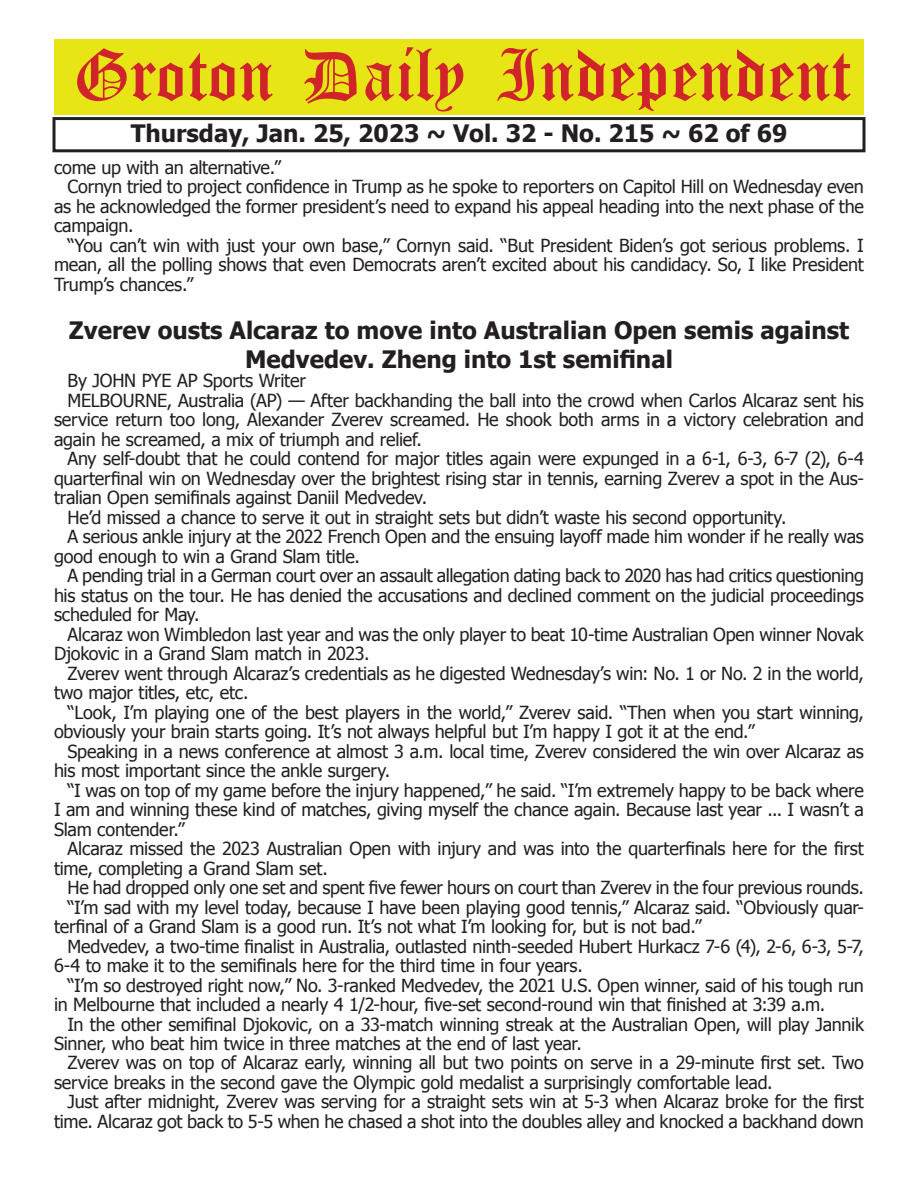
<style>
.page{position:relative;width:918px;height:1188px;background:#fff}
.page>*{position:absolute;margin:0;border:0;box-sizing:border-box;transform-origin:0 0}
.t1{font:54px "Old English Five";color:#d1232a}
.t2{font:700 24px/28.8px "Tahoma";color:#231f20;text-align:center}
.t3{font:18px "Tahoma";letter-spacing:-.015em;color:#231f20}
</style>
<div class="page">
<div style="left:52px;top:117px;width:814px;height:35px;border:3px solid #231f20"></div>
<div style="left:54px;top:40px;width:810px;height:75px;background:#e7e515"></div>
<h1 class="t1" style="left:73px;top:50px;width:779px">Groton Daily Independent</h1>
<h2 class="t2" style="left:131px;top:117px;width:658px">Thursday, Jan. 25, 2023 ~ Vol. 32 - No. 215 ~ 62 of 69</h2>
<p class="t3" style="left:54px;top:155px;width:229px">come up with an alternative.”</p>
<p class="t3" style="left:68px;top:174px;width:798px">Cornyn tried to project confidence in Trump as he spoke to reporters on Capitol Hill on Wednesday even</p>
<p class="t3" style="left:54px;top:194px;width:811px">as he acknowledged the former president’s need to expand his appeal heading into the next phase of the</p>
<p class="t3" style="left:54px;top:213px;width:81px">campaign.</p>
<p class="t3" style="left:68px;top:233px;width:798px">“You can’t win with just your own base,” Cornyn said. “But President Biden’s got serious problems. I</p>
<p class="t3" style="left:54px;top:252px;width:811px">mean, all the polling shows that even Democrats aren’t excited about his candidacy. So, I like President</p>
<p class="t3" style="left:54px;top:272px;width:141px">Trump’s chances.”</p>
<h2 class="t2" style="left:69px;top:314px;width:782px">Zverev ousts Alcaraz to move into Australian Open semis against<br>Medvedev. Zheng into 1st semifinal</h2>
<p class="t3" style="left:68px;top:369px;width:240px">By JOHN PYE AP Sports Writer</p>
<p class="t3" style="left:68px;top:388px;width:798px">MELBOURNE, Australia (AP) — After backhanding the ball into the crowd when Carlos Alcaraz sent his</p>
<p class="t3" style="left:54px;top:408px;width:812px">service return too long, Alexander Zverev screamed. He shook both arms in a victory celebration and</p>
<p class="t3" style="left:54px;top:427px;width:370px">again he screamed, a mix of triumph and relief.</p>
<p class="t3" style="left:68px;top:447px;width:798px">Any self-doubt that he could contend for major titles again were expunged in a 6-1, 6-3, 6-7 (2), 6-4</p>
<p class="t3" style="left:54px;top:466px;width:812px">quarterfinal win on Wednesday over the brightest rising star in tennis, earning Zverev a spot in the Aus-</p>
<p class="t3" style="left:54px;top:486px;width:375px">tralian Open semifinals against Daniil Medvedev.</p>
<p class="t3" style="left:68px;top:505px;width:721px">He’d missed a chance to serve it out in straight sets but didn’t waste his second opportunity.</p>
<p class="t3" style="left:68px;top:525px;width:798px">A serious ankle injury at the 2022 French Open and the ensuing layoff made him wonder if he really was</p>
<p class="t3" style="left:54px;top:544px;width:307px">good enough to win a Grand Slam title.</p>
<p class="t3" style="left:68px;top:564px;width:798px">A pending trial in a German court over an assault allegation dating back to 2020 has had critics questioning</p>
<p class="t3" style="left:54px;top:583px;width:811px">his status on the tour. He has denied the accusations and declined comment on the judicial proceedings</p>
<p class="t3" style="left:54px;top:603px;width:147px">scheduled for May.</p>
<p class="t3" style="left:68px;top:622px;width:798px">Alcaraz won Wimbledon last year and was the only player to beat 10-time Australian Open winner Novak</p>
<p class="t3" style="left:54px;top:642px;width:317px">Djokovic in a Grand Slam match in 2023.</p>
<p class="t3" style="left:68px;top:661px;width:798px">Zverev went through Alcaraz’s credentials as he digested Wednesday’s win: No. 1 or No. 2 in the world,</p>
<p class="t3" style="left:54px;top:680px;width:196px">two major titles, etc, etc.</p>
<p class="t3" style="left:68px;top:700px;width:798px">“Look, I’m playing one of the best players in the world,” Zverev said. “Then when you start winning,</p>
<p class="t3" style="left:54px;top:719px;width:702px">obviously your brain starts going. It’s not always helpful but I’m happy I got it at the end.”</p>
<p class="t3" style="left:68px;top:739px;width:798px">Speaking in a news conference at almost 3 a.m. local time, Zverev considered the win over Alcaraz as</p>
<p class="t3" style="left:54px;top:758px;width:338px">his most important since the ankle surgery.</p>
<p class="t3" style="left:68px;top:778px;width:798px">“I was on top of my game before the injury happened,” he said. “I’m extremely happy to be back where</p>
<p class="t3" style="left:54px;top:797px;width:811px">I am and winning these kind of matches, giving myself the chance again. Because last year ... I wasn’t a</p>
<p class="t3" style="left:54px;top:817px;width:132px">Slam contender.”</p>
<p class="t3" style="left:68px;top:836px;width:798px">Alcaraz missed the 2023 Australian Open with injury and was into the quarterfinals here for the first</p>
<p class="t3" style="left:54px;top:856px;width:275px">time, completing a Grand Slam set.</p>
<p class="t3" style="left:68px;top:875px;width:798px">He had dropped only one set and spent five fewer hours on court than Zverev in the four previous rounds.</p>
<p class="t3" style="left:68px;top:895px;width:798px">“I’m sad with my level today, because I have been playing good tennis,” Alcaraz said. “Obviously quar-</p>
<p class="t3" style="left:54px;top:914px;width:649px">terfinal of a Grand Slam is a good run. It’s not what I’m looking for, but is not bad.”</p>
<p class="t3" style="left:68px;top:934px;width:798px">Medvedev, a two-time finalist in Australia, outlasted ninth-seeded Hubert Hurkacz 7-6 (4), 2-6, 6-3, 5-7,</p>
<p class="t3" style="left:54px;top:953px;width:530px">6-4 to make it to the semifinals here for the third time in four years.</p>
<p class="t3" style="left:68px;top:973px;width:798px">“I’m so destroyed right now,” No. 3-ranked Medvedev, the 2021 U.S. Open winner, said of his tough run</p>
<p class="t3" style="left:54px;top:992px;width:773px">in Melbourne that included a nearly 4 1/2-hour, five-set second-round win that finished at 3:39 a.m.</p>
<p class="t3" style="left:68px;top:1012px;width:798px">In the other semifinal Djokovic, on a 33-match winning streak at the Australian Open, will play Jannik</p>
<p class="t3" style="left:54px;top:1031px;width:529px">Sinner, who beat him twice in three matches at the end of last year.</p>
<p class="t3" style="left:68px;top:1051px;width:798px">Zverev was on top of Alcaraz early, winning all but two points on serve in a 29-minute first set. Two</p>
<p class="t3" style="left:54px;top:1070px;width:720px">service breaks in the second gave the Olympic gold medalist a surprisingly comfortable lead.</p>
<p class="t3" style="left:68px;top:1090px;width:798px">Just after midnight, Zverev was serving for a straight sets win at 5-3 when Alcaraz broke for the first</p>
<p class="t3" style="left:54px;top:1109px;width:812px">time. Alcaraz got back to 5-5 when he chased a shot into the doubles alley and knocked a backhand down</p>
</div>
